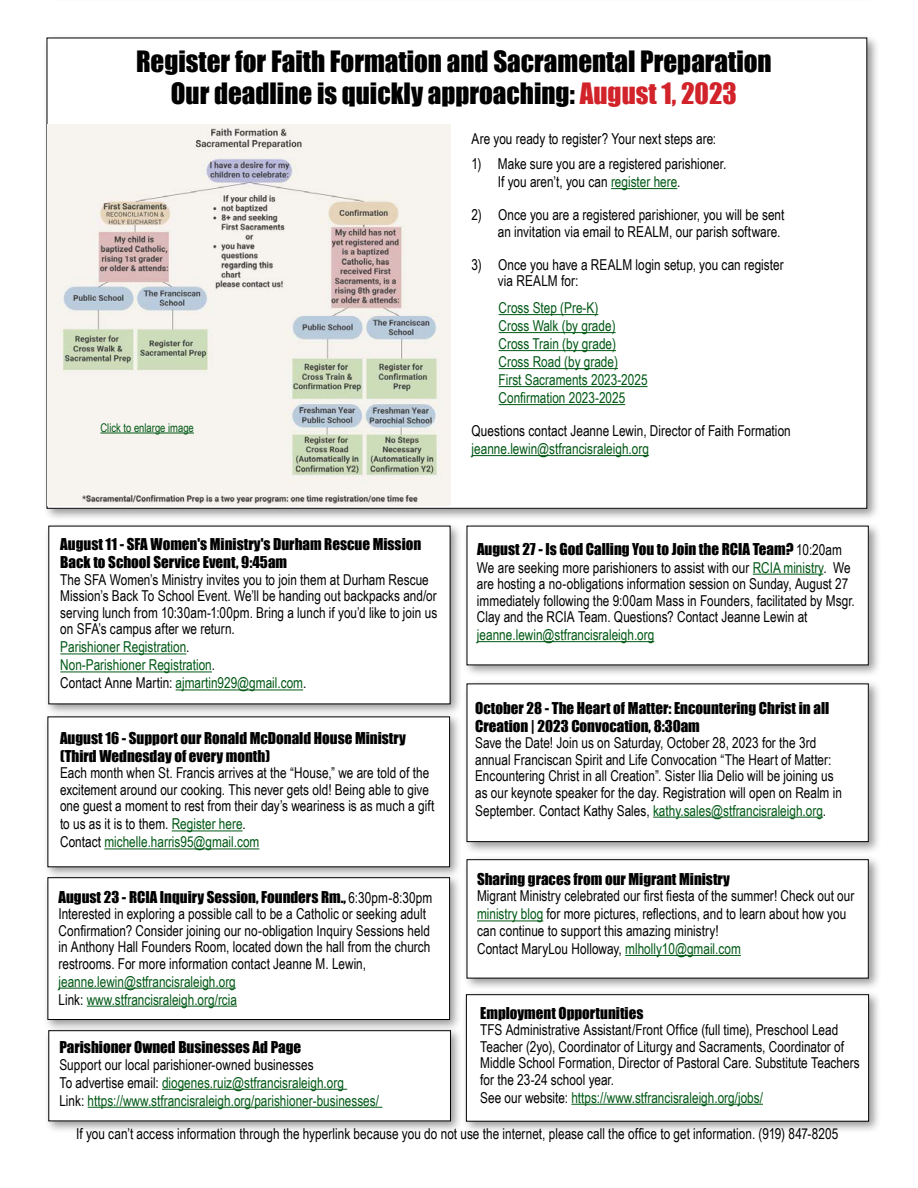
<style>
.page{position:relative;width:918px;height:1188px;background:#fff}
.page>*{position:absolute;margin:0;border:0;box-sizing:border-box;transform-origin:0 0}
.t1{font:27px/32.4px "Impact";color:#000;text-align:center}
.t2{font:15px/16.5px "Arial Narrow";letter-spacing:.005em;color:#000;scale:.96 1}
.t3{font:15px/18px "Arial Narrow";color:#005814;scale:.96 1}
.t4{font:15px/18px "Impact";color:#000}
.t5{font:12px "Arial Narrow";color:#005814;scale:.96 1}
.s1{color:#d2232a}
.s2{color:#000}
.s3{color:#005814}
.s4{font-family:"Arial Narrow"}
</style>
<div class="page">
<div style="left:462px;top:521px;width:419px;height:156px;background:#000;opacity:.41"></div>
<div style="left:467px;top:526px;width:401px;height:139px;background:#fff"></div>
<div style="left:462px;top:679px;width:419px;height:176px;background:#000;opacity:.41"></div>
<div style="left:467px;top:684px;width:401px;height:158px;background:#fff"></div>
<div style="left:467px;top:684px;width:401px;height:158px;border:1px solid #000"></div>
<div style="left:462px;top:855px;width:419px;height:136px;background:#000;opacity:.41"></div>
<div style="left:467px;top:860px;width:401px;height:118px;background:#fff"></div>
<div style="left:44px;top:521px;width:419px;height:195px;background:#000;opacity:.41"></div>
<div style="left:49px;top:526px;width:401px;height:178px;background:#fff"></div>
<div style="left:42px;top:33px;width:837px;height:488px;background:#000;opacity:.41"></div>
<div style="left:47px;top:38px;width:820px;height:470px;background:#fff"></div>
<div style="left:44px;top:1026px;width:419px;height:108px;background:#000;opacity:.41"></div>
<div style="left:49px;top:1031px;width:401px;height:90px;background:#fff"></div>
<div style="left:43px;top:712px;width:419px;height:167px;background:#000;opacity:.41"></div>
<div style="left:48px;top:717px;width:402px;height:150px;background:#fff"></div>
<div style="left:43px;top:873px;width:419px;height:159px;background:#000;opacity:.41"></div>
<div style="left:48px;top:878px;width:402px;height:142px;background:#fff"></div>
<div style="left:48px;top:878px;width:402px;height:142px;border:1px solid #000"></div>
<hr style="left:162px;top:1089px;width:185px;height:1px;background:#005814">
<hr style="left:88px;top:1107px;width:294px;height:1px;background:#005814">
<div style="left:462px;top:990px;width:420px;height:144px;background:#000;opacity:.41"></div>
<div style="left:466px;top:995px;width:403px;height:126px;background:#fff"></div>
<div style="left:466px;top:994px;width:403px;height:127px;border:1px solid #000"></div>
<hr style="left:571px;top:1104px;width:192px;height:1px;background:#005814">
<hr style="left:653px;top:817px;width:170px;height:1px;background:#005814">
<img style="left:47px;top:124px;width:404px;height:381px">
<hr style="left:611px;top:188px;width:66px;height:1px;background:#005814">
<hr style="left:499px;top:314px;width:99px;height:1px;background:#005814">
<hr style="left:499px;top:332px;width:117px;height:1px;background:#005814">
<hr style="left:499px;top:350px;width:117px;height:1px;background:#005814">
<hr style="left:499px;top:368px;width:119px;height:1px;background:#005814">
<hr style="left:499px;top:386px;width:149px;height:1px;background:#005814">
<hr style="left:499px;top:404px;width:126px;height:1px;background:#005814">
<hr style="left:472px;top:455px;width:177px;height:1px;background:#005814">
<hr style="left:58px;top:988px;width:178px;height:1px;background:#005814">
<hr style="left:87px;top:1006px;width:150px;height:1px;background:#005814">
<hr style="left:100px;top:433px;width:94px;height:1px;background:#005814">
<hr style="left:60px;top:654px;width:126px;height:1px;background:#005814">
<hr style="left:60px;top:672px;width:152px;height:1px;background:#005814">
<hr style="left:176px;top:690px;width:127px;height:1px;background:#005814">
<hr style="left:753px;top:574px;width:70px;height:1px;background:#005814">
<hr style="left:477px;top:641px;width:177px;height:1px;background:#005814">
<hr style="left:477px;top:921px;width:66px;height:1px;background:#005814">
<hr style="left:625px;top:955px;width:116px;height:1px;background:#005814">
<hr style="left:172px;top:831px;width:71px;height:1px;background:#005814">
<hr style="left:104px;top:849px;width:155px;height:1px;background:#005814">
<h1 class="t1" style="left:136px;top:44px;width:637px">Register for Faith Formation and Sacramental Preparation<br>Our deadline is quickly approaching: <span class="s1">August 1, 2023</span></h1>
<p class="t5" style="left:100px;top:419px;width:99px">Click to enlarge image</p>
<p class="t4" style="left:60px;top:535px;width:362px">August 11 - SFA Women's Ministry's Durham Rescue Mission<br>Back to School Service Event, 9:45am</p>
<p class="t2" style="left:60px;top:571px;width:394px">The SFA Women’s Ministry invites you to join them at Durham Rescue Mission’s Back To School Event. We’ll be handing out backpacks and/or serving lunch from 10:30am-1:00pm. Bring a lunch if you’d like to join us on SFA’s campus after we return.</p>
<p class="t3" style="left:60px;top:638px;width:258px">Parishioner Registration<span class="s2">.<br></span>Non-Parishioner Registration<span class="s2">.<br>Contact Anne Martin:</span> ajmartin929@gmail.com<span class="s2">.</span></p>
<p class="t4" style="left:60px;top:729px;width:347px">August 16 - Support our Ronald McDonald House Ministry (Third Wednesday of every month)</p>
<p class="t2" style="left:60px;top:764px;width:391px">Each month when St. Francis arrives at the “House,” we are told of the excitement around our cooking. This never gets old! Being able to give one guest a moment to rest from their day’s weariness is as much a gift</p>
<p class="t3" style="left:60px;top:815px;width:209px"><span class="s2">to us as it is to them.</span> Register here<span class="s2">.<br>Contact</span> michelle.harris95@gmail.com</p>
<p class="t2" style="left:472px;top:129px;width:256px">Are you ready to register? Your next steps are:</p>
<p class="t2" style="left:498px;top:154px;width:240px;line-height:18px;text-indent:-26px">1) Make sure you are a registered parishioner.<br>If you aren’t, you can <span class="s3">register here</span>.</p>
<p class="t2" style="left:472px;top:206px;width:327px;text-align:right">2) Once you are a registered parishioner, you will be sent an invitation via email to REALM, our parish software.</p>
<p class="t2" style="left:498px;top:255px;width:299px;text-indent:-26px">3) Once you have a REALM login setup, you can register via REALM for:</p>
<p class="t3" style="left:499px;top:298px;width:157px">Cross Step (Pre-K)<br>Cross Walk (by grade)<br>Cross Train (by grade)<br>Cross Road (by grade)<br>First Sacraments 2023-2025<br>Confirmation 2023-2025</p>
<p class="t2" style="left:472px;top:422px;width:334px">Questions contact Jeanne Lewin, Director of Faith Formation</p>
<p class="t3" style="left:472px;top:439px;width:186px">jeanne.lewin@stfrancisraleigh.org</p>
<p class="t4" style="left:477px;top:539px;width:367px">August 27 - Is God Calling You to Join the RCIA Team? <span class="s4">10:20am</span></p>
<p class="t2" style="left:477px;top:558px;width:395px">We are seeking more parishioners to assist with our <span class="s3">RCIA ministry</span>. We are hosting a no-obligations information session on Sunday, August 27 immediately following the 9:00am Mass in Founders, facilitated by Msgr.<br>Clay and the RCIA Team. Questions? Contact Jeanne Lewin at</p>
<p class="t3" style="left:477px;top:625px;width:186px">jeanne.lewin@stfrancisraleigh.org</p>
<p class="t4" style="left:475px;top:698px;width:356px">October 28 - The Heart of Matter: Encountering Christ in all<br>Creation | 2023 Convocation, 8:30am</p>
<p class="t2" style="left:475px;top:734px;width:384px">Save the Date! Join us on Saturday, October 28, 2023 for the 3rd annual Franciscan Spirit and Life Convocation “The Heart of Matter:<br>Encountering Christ in all Creation”. Sister Ilia Delio will be joining us as our keynote speaker for the day. Registration will open on Realm in</p>
<p class="t3" style="left:475px;top:801px;width:367px"><span class="s2">September. Contact Kathy Sales,</span> kathy.sales@stfrancisraleigh.org<span class="s2">.</span></p>
<p class="t4" style="left:477px;top:870px;width:254px">Sharing graces from our Migrant Ministry</p>
<p class="t2" style="left:477px;top:887px;width:395px;line-height:18px">Migrant Ministry celebrated our first fiesta of the summer! Check out our <span class="s3">ministry blog</span> for more pictures, reflections, and to learn about how you</p>
<p class="t2" style="left:477px;top:921px;width:276px;line-height:18px">can continue to support this amazing ministry!<br>Contact MaryLou Holloway, <span class="s3">mlholly10@gmail.com</span></p>
<p class="t4" style="left:58px;top:887px;width:375px">August 23 - RCIA Inquiry Session, Founders Rm., <span class="s4">6:30pm-8:30pm</span></p>
<p class="t2" style="left:58px;top:905px;width:389px">Interested in exploring a possible call to be a Catholic or seeking adult Confirmation? Consider joining our no-obligation Inquiry Sessions held in Anthony Hall Founders Room, located down the hall from the church restrooms. For more information contact Jeanne M. Lewin,</p>
<p class="t3" style="left:58px;top:972px;width:187px">jeanne.lewin@stfrancisraleigh.org<br><span class="s2">Link:</span> www.stfrancisraleigh.org/rcia</p>
<p class="t4" style="left:480px;top:1003px;width:165px">Employment Opportunities</p>
<p class="t2" style="left:480px;top:1021px;width:397px">TFS Administrative Assistant/Front Office (full time), Preschool Lead Teacher (2yo), Coordinator of Liturgy and Sacraments, Coordinator of Middle School Formation, Director of Pastoral Care. Substitute Teachers for the 23-24 school year.</p>
<p class="t3" style="left:480px;top:1088px;width:296px"><span class="s2">See our website:</span> https://www.stfrancisraleigh.org/jobs/</p>
<p class="t4" style="left:59px;top:1038px;width:243px">Parishioner Owned Businesses Ad Page</p>
<p class="t3" style="left:59px;top:1055px;width:334px"><span class="s2">Support our local parishioner-owned businesses<br>To advertise email:</span> diogenes.ruiz@stfrancisraleigh.org<br><span class="s2">Link:</span> https://www.stfrancisraleigh.org/parishioner-businesses/</p>
<p class="t2" style="left:76px;top:1125px;width:796px">If you can’t access information through the hyperlink because you do not use the internet, please call the office to get information. (919) 847-8205</p>
</div>
